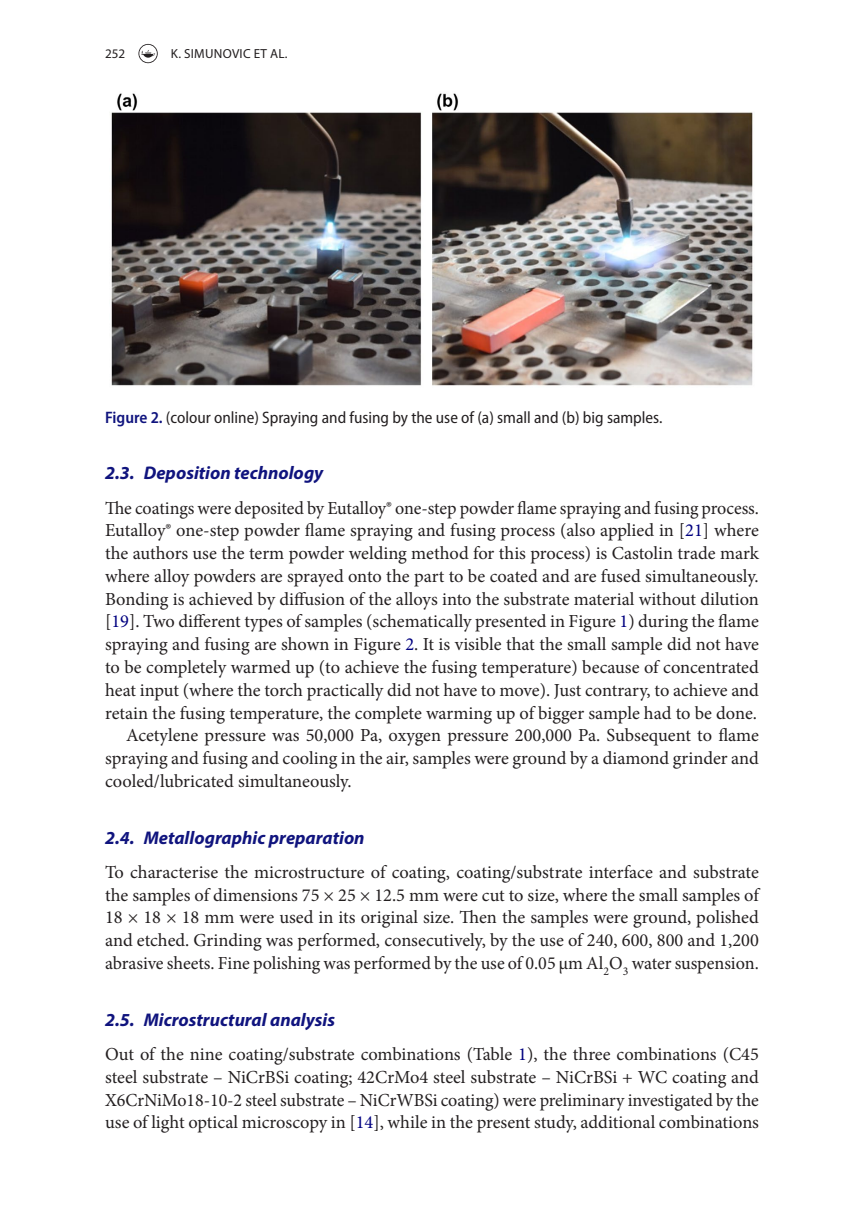
<style>
.page{position:relative;width:864px;height:1231px;background:#fff}
.page>*{position:absolute;margin:0;border:0;box-sizing:border-box;transform-origin:0 0}
.t1{font:18.38px/22.8px "Minion Pro";letter-spacing:-.005em;color:#231f20;text-align:justify}
.t2{font:italic 700 18.38px "Myriad Pro";color:#10147e}
.t3{font:semi-condensed 16.62px "Myriad Pro";color:#231f20}
.t4{font:13.12px "Myriad Pro";letter-spacing:.02em;color:#231f20}
.s1{font-weight:600;color:#10147e}
.s2{color:#000080}
</style>
<div class="page">
<svg style="left:138px;top:44px;width:20px;height:19px"></svg>
<img style="left:111px;top:93px;width:642px;height:293px">
<p class="t4" style="left:105px;top:45px;width:22px">252</p>
<p class="t4" style="left:171px;top:45px;width:118px">K. SIMUNOVIC ET AL.</p>
<p class="t3" style="left:105px;top:408px;width:558px"><span class="s1">Figure 2.</span> (colour online) Spraying and fusing by the use of (a) small and (b) big samples.</p>
<p class="t2" style="left:105px;top:461px;width:220px">2.3. Deposition technology</p>
<p class="t1" style="left:105px;top:496px;width:655px">The coatings were deposited by Eutalloy® one-step powder flame spraying and fusing process.</p>
<p class="t1" style="left:105px;top:519px;width:655px">Eutalloy® one-step powder flame spraying and fusing process (also applied in [<span class="s2">21</span>] where</p>
<p class="t1" style="left:105px;top:542px;width:655px">the authors use the term powder welding method for this process) is Castolin trade mark</p>
<p class="t1" style="left:105px;top:564px;width:655px">where alloy powders are sprayed onto the part to be coated and are fused simultaneously.</p>
<p class="t1" style="left:105px;top:587px;width:655px">Bonding is achieved by diffusion of the alloys into the substrate material without dilution</p>
<p class="t1" style="left:105px;top:610px;width:655px">[<span class="s2">19</span>]. Two different types of samples (schematically presented in Figure <span class="s2">1</span>) during the flame</p>
<p class="t1" style="left:105px;top:633px;width:655px">spraying and fusing are shown in Figure <span class="s2">2</span>. It is visible that the small sample did not have</p>
<p class="t1" style="left:105px;top:655px;width:655px">to be completely warmed up (to achieve the fusing temperature) because of concentrated</p>
<p class="t1" style="left:105px;top:678px;width:655px">heat input (where the torch practically did not have to move). Just contrary, to achieve and</p>
<p class="t1" style="left:105px;top:701px;width:653px">retain the fusing temperature, the complete warming up of bigger sample had to be done.</p>
<p class="t1" style="left:126px;top:724px;width:634px">Acetylene pressure was 50,000 Pa, oxygen pressure 200,000 Pa. Subsequent to flame</p>
<p class="t1" style="left:105px;top:746px;width:655px">spraying and fusing and cooling in the air, samples were ground by a diamond grinder and</p>
<p class="t1" style="left:105px;top:769px;width:248px">cooled/lubricated simultaneously.</p>
<p class="t2" style="left:105px;top:825px;width:261px">2.4. Metallographic preparation</p>
<p class="t1" style="left:105px;top:860px;width:655px">To characterise the microstructure of coating, coating/substrate interface and substrate the samples of dimensions 75 × 25 × 12.5 mm were cut to size, where the small samples of 18 × 18 × 18 mm were used in its original size. Then the samples were ground, polished and etched. Grinding was performed, consecutively, by the use of 240, 600, 800 and 1,200 abrasive sheets. Fine polishing was performed by the use of 0.05 μm Al<sub>2</sub>O<sub>3</sub> water suspension.</p>
<p class="t2" style="left:105px;top:1007px;width:231px">2.5. Microstructural analysis</p>
<p class="t1" style="left:105px;top:1042px;width:655px">Out of the nine coating/substrate combinations (Table <span class="s2">1</span>), the three combinations (C45 steel substrate – NiCrBSi coating; 42CrMo4 steel substrate – NiCrBSi + WC coating and X6CrNiMo18-10-2 steel substrate – NiCrWBSi coating) were preliminary investigated by the use of light optical microscopy in [<span class="s2">14</span>], while in the present study, additional combinations</p>
</div>
